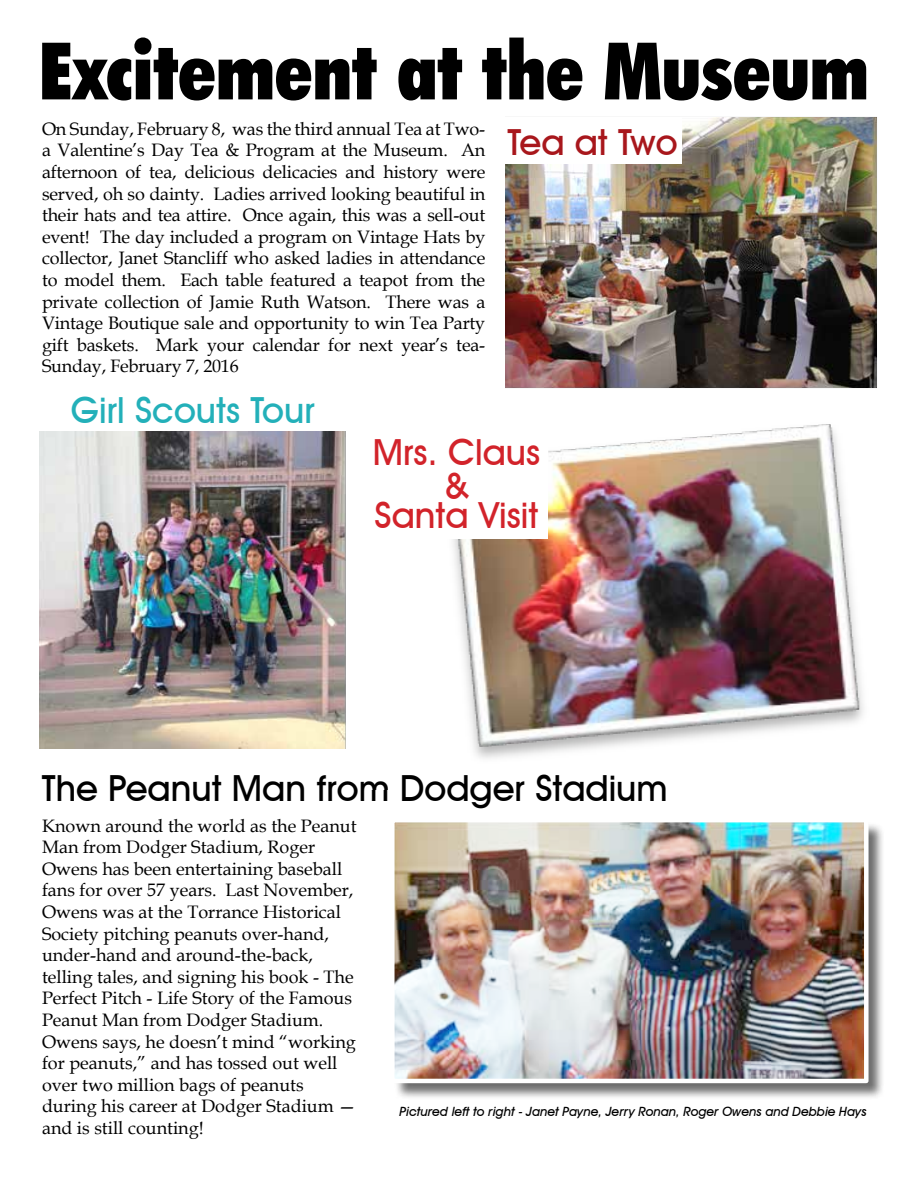
<style>
.page{position:relative;width:918px;height:1188px;background:#fff}
.page>*{position:absolute;margin:0;border:0;box-sizing:border-box;transform-origin:0 0}
.t1{font:900 condensed 79.5px "Futura BT";color:#000}
.t2{font:500 36px "Avant Garde IT Cby BT";color:#000}
.t3{font:500 36px/34.5px "Avant Garde IT Cby BT";color:#d2232a;text-align:center}
.t4{font:500 36px "Avant Garde IT Cby BT";color:#23b0b9}
.t5{font:500 36px "Avant Garde IT Cby BT";color:#a8171c}
.t6{font:18px/21.6px "Book Antiqua";color:#000;text-align:justify}
.t7{font:italic 500 12.75px "Avant Garde IT Cby BT";color:#000}
</style>
<div class="page">
<img style="left:505px;top:117px;width:372px;height:271px">
<img style="left:453px;top:424px;width:411px;height:334px">
<img style="left:40px;top:431px;width:306px;height:317px">
<div style="left:418px;top:435px;width:110px;height:37px;background:#fff"></div>
<div style="left:366px;top:437px;width:182px;height:102px;background:#fff"></div>
<div style="left:504px;top:117px;width:178px;height:46px;background:#fff"></div>
<div style="left:395px;top:822px;width:490px;height:278px;background:#000;opacity:.57"></div>
<img style="left:395px;top:823px;width:469px;height:255px">
<div style="left:390px;top:818px;width:479px;height:265px;border:4px solid #fff"></div>
<h1 class="t1" style="left:39px;top:23px;width:831px">Excitement at the Museum</h1>
<p class="t6" style="left:42px;top:117px;width:445px">On Sunday, February 8, was the third annual Tea at Two&shy;a Valentine’s Day Tea &amp; Program at the Museum. An afternoon of tea, delicious delicacies and history were served, oh so dainty. Ladies arrived looking beautiful in their hats and tea attire. Once again, this was a sell-out event! The day included a program on Vintage Hats by collector, Janet Stancliff who asked ladies in attendance to model them. Each table featured a teapot from the private collection of Jamie Ruth Watson. There was a Vintage Boutique sale and opportunity to win Tea Party gift baskets. Mark your calendar for next year’s tea-Sunday, February 7, 2016</p>
<h2 class="t4" style="left:71px;top:388px;width:245px">Girl Scouts Tour</h2>
<h2 class="t5" style="left:508px;top:120px;width:171px">Tea at Two</h2>
<h2 class="t3" style="left:373px;top:434px;width:169px">Mrs. Claus &amp;</h2>
<h2 class="t3" style="left:375px;top:497px;width:165px">Santa Visit</h2>
<h2 class="t2" style="left:42px;top:767px;width:627px">The Peanut Man from Dodger Stadium</h2>
<p class="t6" style="left:42px;top:814px;width:316px;text-align:left">Known around the world as the Peanut Man from Dodger Stadium, Roger Owens has been entertaining baseball fans for over 57 years. Last November, Owens was at the Torrance Historical Society pitching peanuts over-hand, under-hand and around-the-back, telling tales, and signing his book - The Perfect Pitch - Life Story of the Famous Peanut Man from Dodger Stadium.<br>Owens says, he doesn’t mind “working for peanuts,” and has tossed out well over two million bags of peanuts during his career at Dodger Stadium — and is still counting!</p>
<p class="t7" style="left:400px;top:1104px;width:469px">Pictured left to right - Janet Payne, Jerry Ronan, Roger Owens and Debbie Hays</p>
</div>
